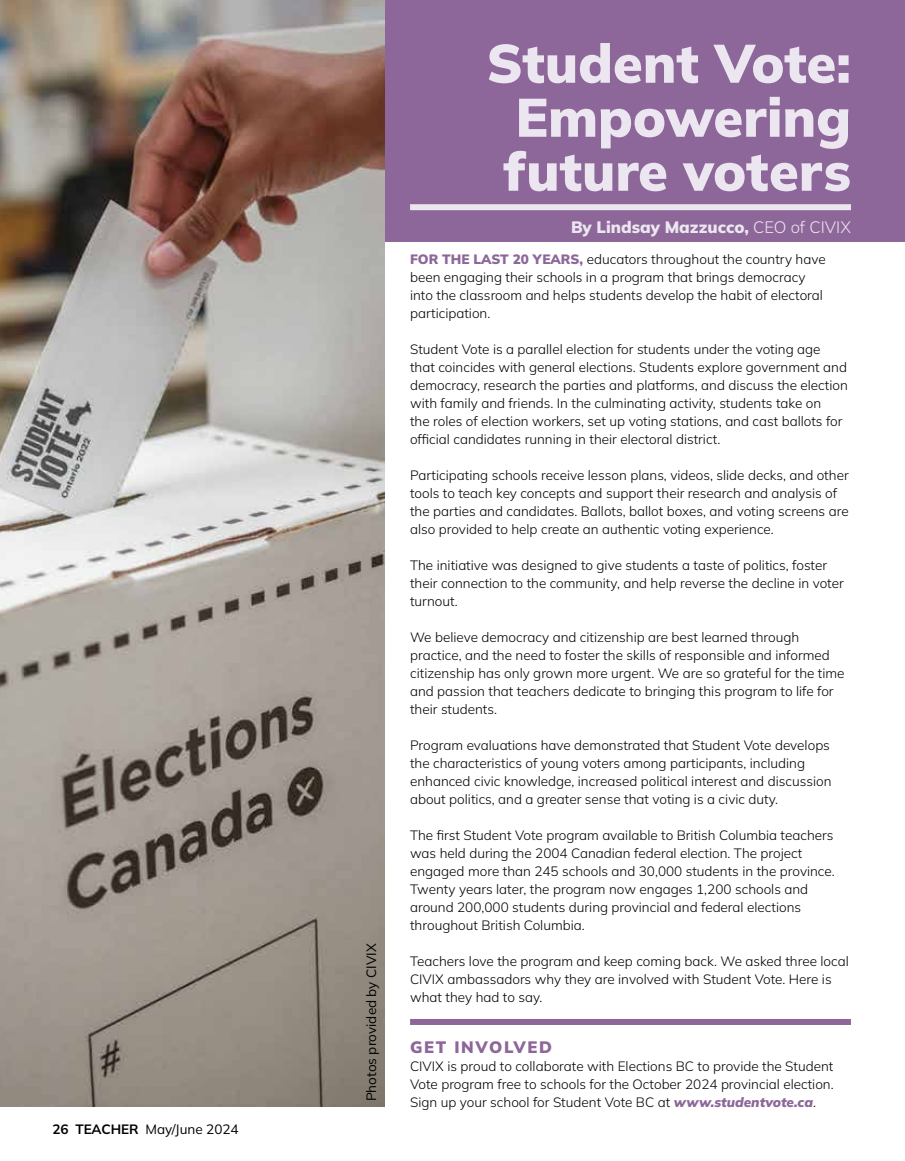
<style>
.page{position:relative;width:905px;height:1161px;background:#fff}
.page>*{position:absolute;margin:0;border:0;box-sizing:border-box;transform-origin:0 0}
.t1{font:900 54px/54px "Mulish";color:#ebe6ef;text-align:center}
.t2{font:900 16.5px "Mulish";color:#ebe6ef}
.t3{font:900 16.5px "Mulish";letter-spacing:.1em;color:#8d6799}
.t4{font:200 13.5px/18px "Mulish";color:#000}
.s1{font-weight:700}
.s2{font-weight:200}
.s3{font-weight:900;color:#8d6799}
.s4{font-weight:900;font-style:italic;color:#8d6799}
</style>
<div class="page">
<div style="left:326px;top:0;width:578px;height:241px;background:#8d6799"></div>
<img style="left:0;top:0;width:384px;height:1107px">
<div style="left:410px;top:1019px;width:440px;height:6px;background:#8d6799"></div>
<div style="left:410px;top:204px;width:440px;height:6px;background:#ebe6ef"></div>
<p class="t4" style="left:52px;top:1120px;width:188px"><span class="s1">26 TEACHER</span> May/June 2024</p>
<p class="t4" style="left:362px;top:1101px;width:160px;rotate:-90deg">Photos provided by CIVIX</p>
<h1 class="t1" style="left:486px;top:35px;width:366px">Student Vote:<br>Empowering future voters</h1>
<p class="t2" style="left:571px;top:215px;width:281px">By Lindsay Mazzucco, <span class="s2">CEO of CIVIX</span></p>
<p class="t4" style="left:410px;top:250px;width:417px"><span class="s3">FOR THE LAST 20 YEARS,</span> educators throughout the country have been engaging their schools in a program that brings democracy into the classroom and helps students develop the habit of electoral participation.</p>
<p class="t4" style="left:410px;top:340px;width:439px">Student Vote is a parallel election for students under the voting age that coincides with general elections. Students explore government and democracy, research the parties and platforms, and discuss the election with family and friends. In the culminating activity, students take on<br>the roles of election workers, set up voting stations, and cast ballots for official candidates running in their electoral district.</p>
<p class="t4" style="left:410px;top:466px;width:440px">Participating schools receive lesson plans, videos, slide decks, and other tools to teach key concepts and support their research and analysis of the parties and candidates. Ballots, ballot boxes, and voting screens are also provided to help create an authentic voting experience.</p>
<p class="t4" style="left:410px;top:556px;width:435px">The initiative was designed to give students a taste of politics, foster their connection to the community, and help reverse the decline in voter turnout.</p>
<p class="t4" style="left:410px;top:628px;width:436px">We believe democracy and citizenship are best learned through practice, and the need to foster the skills of responsible and informed citizenship has only grown more urgent. We are so grateful for the time and passion that teachers dedicate to bringing this program to life for their students.</p>
<p class="t4" style="left:410px;top:736px;width:423px">Program evaluations have demonstrated that Student Vote develops the characteristics of young voters among participants, including enhanced civic knowledge, increased political interest and discussion about politics, and a greater sense that voting is a civic duty.</p>
<p class="t4" style="left:410px;top:826px;width:426px">The first Student Vote program available to British Columbia teachers was held during the 2004 Canadian federal election. The project engaged more than 245 schools and 30,000 students in the province.<br>Twenty years later, the program now engages 1,200 schools and around 200,000 students during provincial and federal elections throughout British Columbia.</p>
<p class="t4" style="left:410px;top:952px;width:440px">Teachers love the program and keep coming back. We asked three local<br>CIVIX ambassadors why they are involved with Student Vote. Here is what they had to say.</p>
<p class="t3" style="left:410px;top:1036px;width:143px">GET INVOLVED</p>
<p class="t4" style="left:410px;top:1057px;width:425px;text-align:justify">CIVIX is proud to collaborate with Elections BC to provide the Student Vote program free to schools for the October 2024 provincial election.<br>Sign up your school for Student Vote BC at <span class="s4">www.studentvote.ca</span>.</p>
</div>
